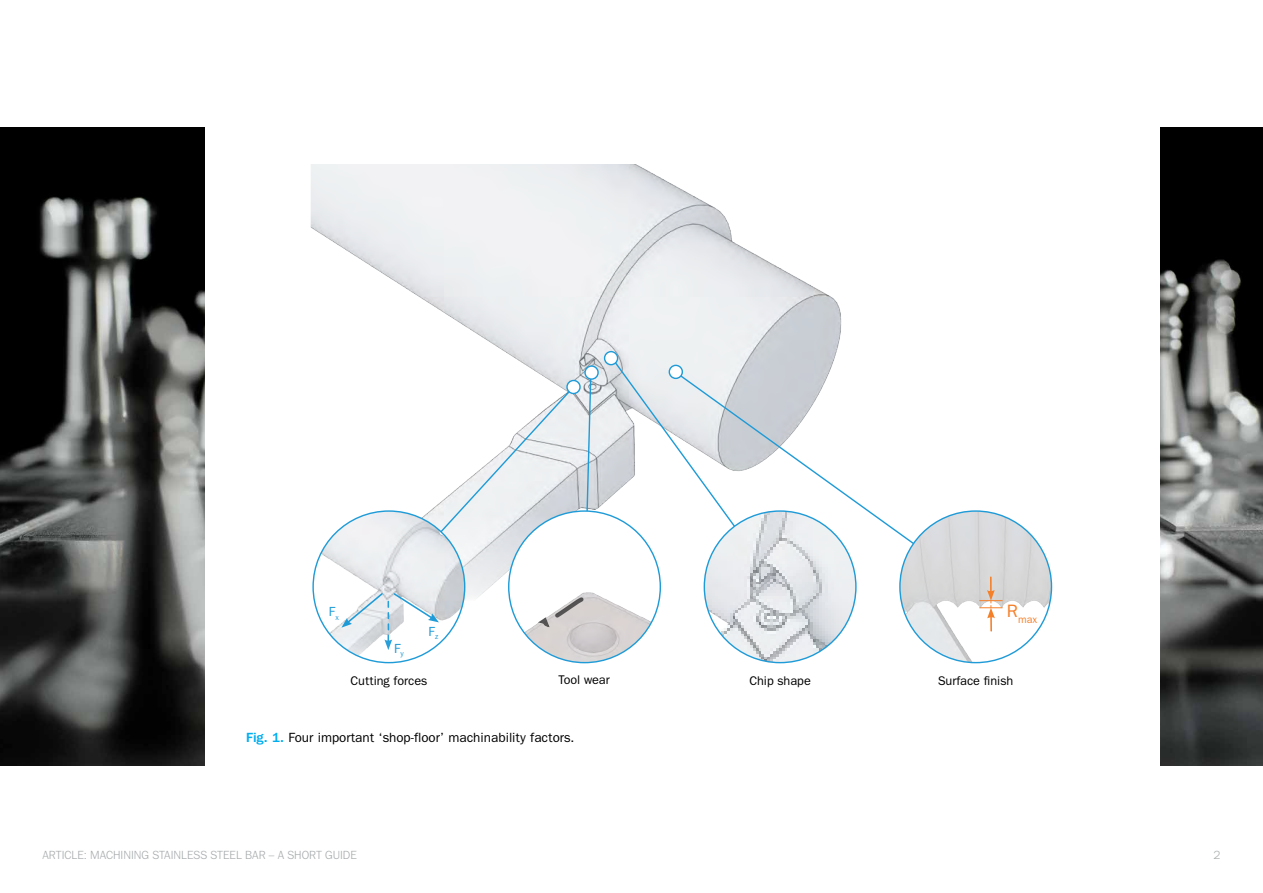
<style>
.page{position:relative;width:1263px;height:893px;background:#fff}
.page>*{position:absolute;margin:0;border:0;box-sizing:border-box;transform-origin:0 0}
.t1{font:13.5px "Tee Franklin Forever";color:#000}
.t2{font:13.35px "Tee Franklin Forever";color:#1f9bd7}
.t3{font:12.75px "Tee Franklin Forever";color:#000}
.t4{font:300 12px "Tee Franklin Forever";color:#a5a9ab}
.t5{font:10.65px "Tee Franklin Forever";color:#f5802a}
.s1{font-weight:500;color:#00aeef}
</style>
<div class="page">
<img style="left:0;top:128px;width:204px;height:637px">
<img style="left:1161px;top:128px;width:102px;height:637px">
<img style="left:311px;top:164px;width:530px;height:206px">
<svg style="left:781px;top:370px;width:186px;height:208px"></svg>
<img style="left:737px;top:511px;width:119px;height:152px">
<img style="left:541px;top:650px;width:87px;height:13px">
<img style="left:901px;top:512px;width:150px;height:151px">
<svg style="left:979px;top:577px;width:23px;height:54px"></svg>
<img style="left:314px;top:527px;width:118px;height:136px">
<svg style="left:341px;top:350px;width:440px;height:300px"></svg>
<p class="t2" style="left:329px;top:604px;width:11px">F<sub>x</sub></p>
<p class="t2" style="left:394px;top:641px;width:11px">F<sub>y</sub></p>
<p class="t2" style="left:429px;top:623px;width:11px">F<sub>z</sub></p>
<p class="t3" style="left:351px;top:673px;width:78px">Cutting forces</p>
<p class="t5" style="left:1007px;top:613px;width:32px"><sup>R</sup>max</p>
<p class="t3" style="left:558px;top:672px;width:53px">Tool wear</p>
<p class="t3" style="left:938px;top:673px;width:77px">Surface finish</p>
<p class="t3" style="left:749px;top:673px;width:63px">Chip shape</p>
<p class="t1" style="left:246px;top:729px;width:330px"><span class="s1">Fig. 1.</span> Four important ‘shop-floor’ machinability factors.</p>
<p class="t4" style="left:43px;top:848px;width:316px">ARTICLE: MACHINING STAINLESS STEEL BAR – A SHORT GUIDE</p>
<p class="t4" style="left:1213px;top:848px;width:9px">2</p>
</div>
